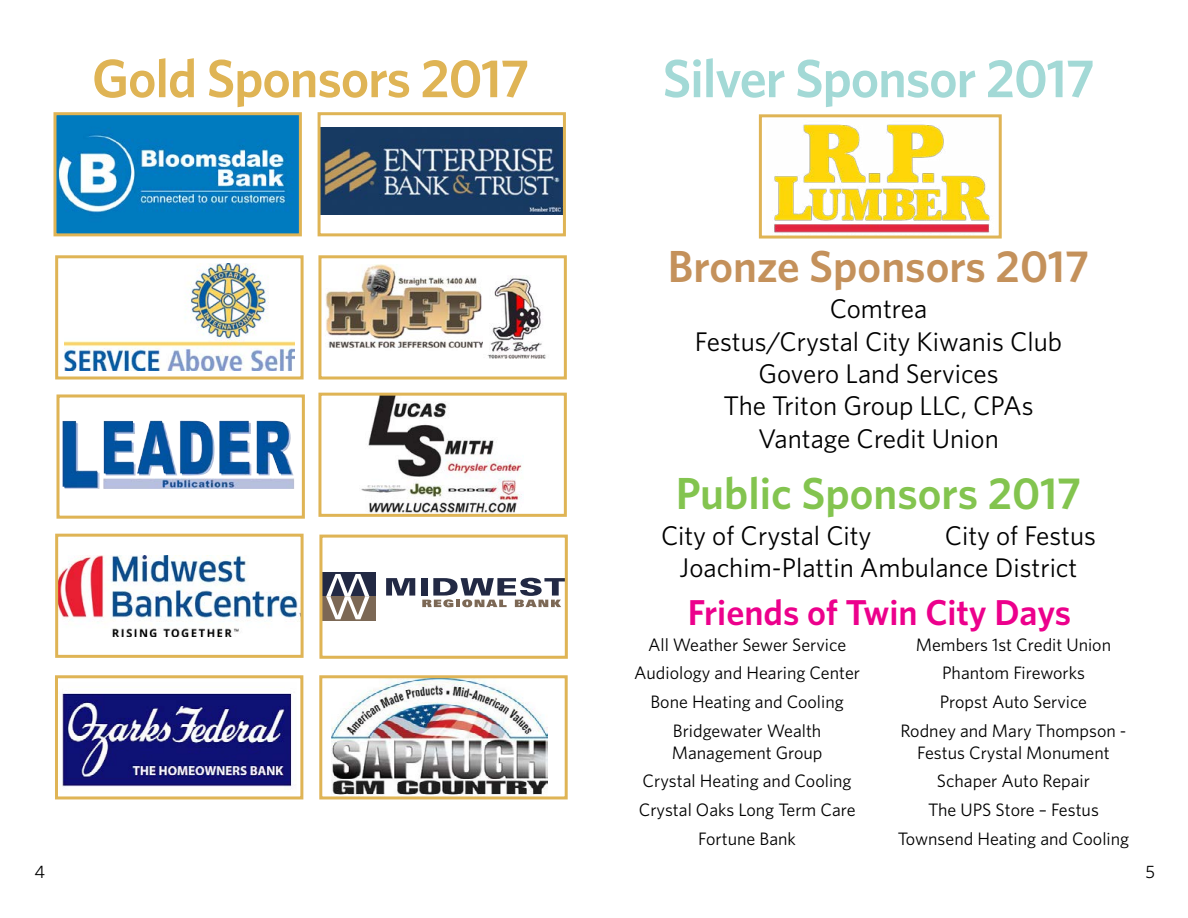
<style>
.page{position:relative;width:1188px;height:918px;background:#fff}
.page>*{position:absolute;margin:0;border:0;box-sizing:border-box;transform-origin:0 0}
.t1{font:600 54px "Whitney";letter-spacing:-.02em;color:#a3d9d6}
.t2{font:600 54px "Whitney";letter-spacing:-.02em;color:#dfb455}
.t3{font:600 45px "Whitney";color:#c4915b}
.t4{font:600 45px "Whitney";color:#83c44f}
.t5{font:600 36px "Whitney";color:#ec008c}
.t6{font:27px/32.4px "Whitney";color:#000;text-align:center}
.t7{font:18px/28.8px "Whitney";color:#000;text-align:center}
</style>
<div class="page">
<img style="left:774px;top:124px;width:216px;height:109px">
<div style="left:759px;top:114px;width:243px;height:125px;border:3px solid #dfb455"></div>
<img style="left:325px;top:264px;width:158px;height:84px">
<div style="left:318px;top:255px;width:249px;height:125px;border:3px solid #dfb455"></div>
<img style="left:62px;top:421px;width:232px;height:68px">
<div style="left:56px;top:394px;width:249px;height:125px;border:3px solid #dfb455"></div>
<img style="left:64px;top:264px;width:230px;height:107px">
<div style="left:55px;top:255px;width:249px;height:125px;border:3px solid #dfb455"></div>
<img style="left:487px;top:277px;width:59px;height:81px">
<img style="left:59px;top:693px;width:237px;height:94px">
<div style="left:55px;top:675px;width:248px;height:124px;border:3px solid #dfb455"></div>
<svg style="left:386px;top:578px;width:29px;height:18px"></svg>
<div style="left:421px;top:578px;width:7px;height:18px;background:#222944"></div>
<svg style="left:422px;top:578px;width:142px;height:29px"></svg>
<div style="left:321px;top:572px;width:54px;height:25px;background:#222944"></div>
<div style="left:321px;top:597px;width:54px;height:24px;background:#7c6855"></div>
<svg style="left:326px;top:574px;width:43px;height:45px"></svg>
<div style="left:319px;top:535px;width:249px;height:124px;border:3px solid #dfb455"></div>
<img style="left:361px;top:397px;width:161px;height:116px">
<div style="left:318px;top:393px;width:249px;height:124px;border:3px solid #dfb455"></div>
<img style="left:322px;top:128px;width:240px;height:87px">
<div style="left:318px;top:112px;width:248px;height:124px;border:3px solid #dfb455"></div>
<img style="left:57px;top:116px;width:241px;height:116px">
<div style="left:53px;top:112px;width:249px;height:124px;border:3px solid #dfb455"></div>
<img style="left:59px;top:555px;width:241px;height:81px">
<div style="left:55px;top:534px;width:249px;height:124px;border:3px solid #dfb455"></div>
<img style="left:331px;top:679px;width:216px;height:116px">
<div style="left:319px;top:675px;width:249px;height:124px;border:3px solid #dfb455"></div>
<h1 class="t2" style="left:92px;top:42px;width:439px">Gold Sponsors 2017</h1>
<p class="t7" style="left:35px;top:857px;width:12px">4</p>
<h1 class="t1" style="left:663px;top:42px;width:434px">Silver Sponsor 2017</h1>
<h2 class="t3" style="left:668px;top:237px;width:423px">Bronze Sponsors 2017</h2>
<h3 class="t6" style="left:695px;top:292px;width:369px">Comtrea<br>Festus/Crystal City Kiwanis Club<br>Govero Land Services<br>The Triton Group LLC, CPAs<br>Vantage Credit Union</h3>
<h2 class="t4" style="left:676px;top:464px;width:407px">Public Sponsors 2017</h2>
<h3 class="t6" style="left:661px;top:519px;width:212px">City of Crystal City</h3>
<h3 class="t6" style="left:680px;top:519px;width:418px;text-align:left;text-indent:265px">City of Festus<br>Joachim-Plattin Ambulance District</h3>
<h3 class="t5" style="left:688px;top:588px;width:385px">Friends of Twin City Days</h3>
<p class="t7" style="left:634px;top:629px;width:227px">All Weather Sewer Service<br>Audiology and Hearing Center<br>Bone Heating and Cooling<br>Bridgewater Wealth</p>
<p class="t7" style="left:639px;top:737px;width:218px">Management Group<br>Crystal Heating and Cooling<br>Crystal Oaks Long Term Care<br>Fortune Bank</p>
<p class="t7" style="left:900px;top:629px;width:228px">Members 1st Credit Union<br>Phantom Fireworks<br>Propst Auto Service<br>Rodney and Mary Thompson -</p>
<p class="t7" style="left:898px;top:737px;width:233px">Festus Crystal Monument<br>Schaper Auto Repair<br>The UPS Store – Festus<br>Townsend Heating and Cooling</p>
<p class="t7" style="left:1146px;top:857px;width:11px">5</p>
</div>
